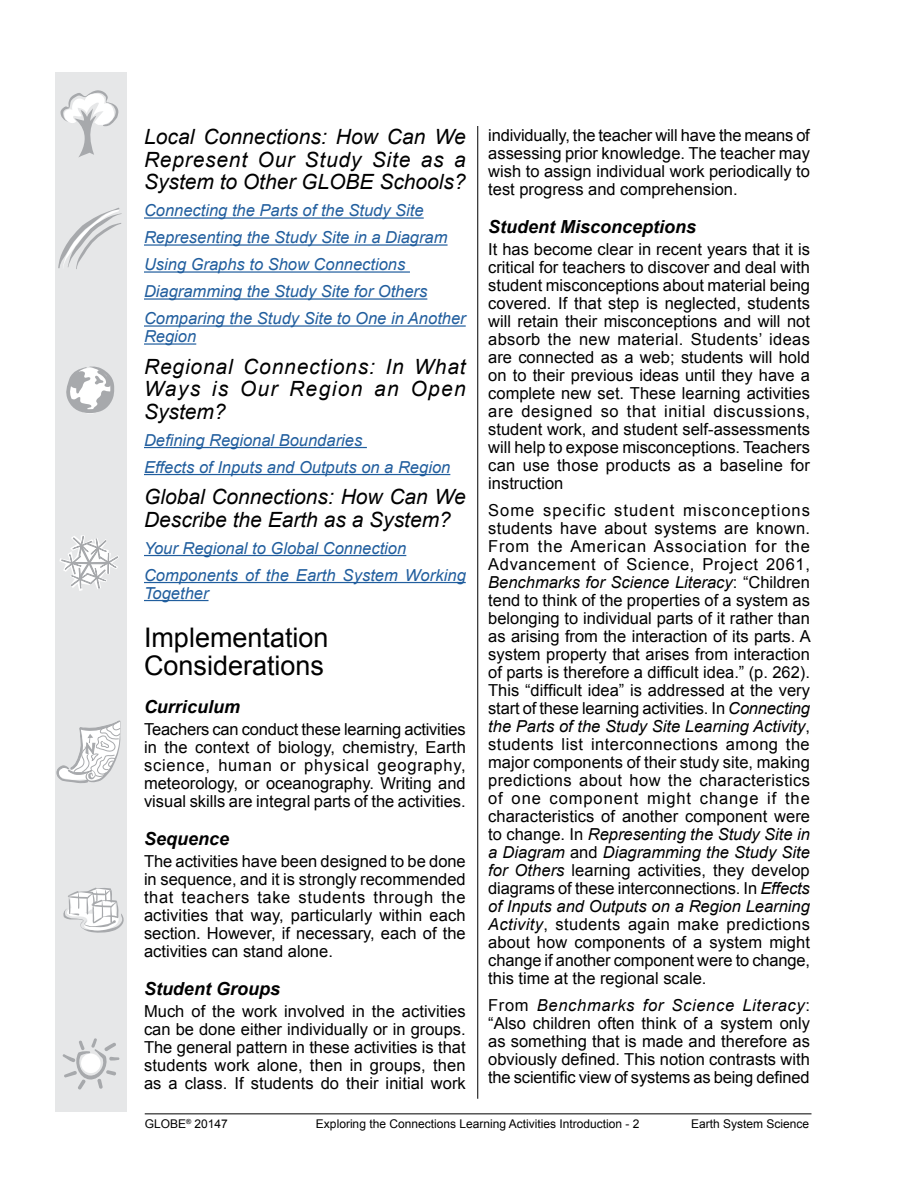
<style>
.page{position:relative;width:918px;height:1188px;background:#fff}
.page>*{position:absolute;margin:0;border:0;box-sizing:border-box;transform-origin:0 0}
.t1{font:27px/28.5px "Arial";color:#000}
.t2{font:italic 21px/22.5px "Arial";color:#000;text-align:justify}
.t3{font:italic 700 18px "Arial";color:#000}
.t4{font:16.5px/18px "Arial";color:#000;text-align:justify}
.t5{font:italic 16.5px/27px "Arial";color:#215e9e}
.t6{font:12px "Arial";color:#000}
.s1{font-style:italic}
</style>
<div class="page">
<hr style="left:477px;top:126px;width:1px;height:973px;background:#000">
<hr style="left:145px;top:1113px;width:667px;height:1px;background:#000">
<div style="left:55px;top:72px;width:71px;height:1040px;background:#e6e7e8"></div>
<svg style="left:62px;top:1038px;width:58px;height:52px"></svg>
<div style="left:81px;top:1054px;width:20px;height:19px;background:#fff;border-radius:50%"></div>
<svg style="left:58px;top:207px;width:64px;height:62px"></svg>
<svg style="left:59px;top:535px;width:60px;height:56px"></svg>
<svg style="left:66px;top:366px;width:48px;height:48px"></svg>
<svg style="left:63px;top:887px;width:61px;height:46px"></svg>
<svg style="left:60px;top:90px;width:58px;height:67px"></svg>
<svg style="left:57px;top:720px;width:64px;height:64px"></svg>
<hr style="left:144px;top:217px;width:280px;height:2px;background:#215e9e">
<hr style="left:144px;top:244px;width:304px;height:2px;background:#215e9e">
<hr style="left:144px;top:271px;width:266px;height:2px;background:#215e9e">
<hr style="left:144px;top:298px;width:283px;height:2px;background:#215e9e">
<hr style="left:144px;top:325px;width:322px;height:2px;background:#215e9e">
<hr style="left:144px;top:343px;width:52px;height:2px;background:#215e9e">
<hr style="left:144px;top:447px;width:223px;height:1px;background:#215e9e">
<hr style="left:144px;top:474px;width:306px;height:1px;background:#215e9e">
<hr style="left:144px;top:555px;width:262px;height:1px;background:#215e9e">
<hr style="left:144px;top:582px;width:322px;height:1px;background:#215e9e">
<hr style="left:144px;top:600px;width:65px;height:1px;background:#215e9e">
<p class="t2" style="left:144px;top:126px;width:323px">Local Connections: How Can We Represent Our Study Site as a System to Other GLOBE Schools?</p>
<p class="t5" style="left:144px;top:197px;width:323px">Connecting the Parts of the Study Site Representing the Study Site in a Diagram Using Graphs to Show Connections Diagramming the Study Site for Others Comparing the Study Site to One in Another</p>
<p class="t5" style="left:144px;top:323px;width:54px">Region</p>
<p class="t2" style="left:144px;top:355px;width:323px">Regional Connections: In What Ways is Our Region an Open System?</p>
<p class="t5" style="left:144px;top:427px;width:308px">Defining Regional Boundaries<br>Effects of Inputs and Outputs on a Region</p>
<p class="t2" style="left:144px;top:486px;width:323px">Global Connections: How Can We<br>Describe the Earth as a System?</p>
<p class="t5" style="left:144px;top:535px;width:323px">Your Regional to Global Connection<br>Components of the Earth System Working</p>
<p class="t5" style="left:144px;top:580px;width:66px">Together</p>
<h1 class="t1" style="left:144px;top:623px;width:186px">Implementation<br>Considerations</h1>
<p class="t3" style="left:144px;top:695px;width:98px">Curriculum</p>
<p class="t4" style="left:144px;top:721px;width:323px">Teachers can conduct these learning activities in the context of biology, chemistry, Earth science, human or physical geography, meteorology, or oceanography. Writing and visual skills are integral parts of the activities.</p>
<p class="t3" style="left:144px;top:827px;width:87px">Sequence</p>
<p class="t4" style="left:144px;top:853px;width:323px">The activities have been designed to be done in sequence, and it is strongly recommended that teachers take students through the activities that way, particularly within each section. However, if necessary, each of the activities can stand alone.</p>
<p class="t3" style="left:144px;top:977px;width:138px">Student Groups</p>
<p class="t4" style="left:144px;top:1003px;width:323px">Much of the work involved in the activities can be done either individually or in groups.<br>The general pattern in these activities is that students work alone, then in groups, then as a class. If students do their initial work</p>
<p class="t4" style="left:488px;top:126px;width:323px">individually, the teacher will have the means of assessing prior knowledge. The teacher may wish to assign individual work periodically to test progress and comprehension.</p>
<p class="t3" style="left:488px;top:215px;width:210px">Student Misconceptions</p>
<p class="t4" style="left:488px;top:240px;width:323px">It has become clear in recent years that it is critical for teachers to discover and deal with student misconceptions about material being covered. If that step is neglected, students will retain their misconceptions and will not absorb the new material. Students’ ideas are connected as a web; students will hold on to their previous ideas until they have a complete new set. These learning activities are designed so that initial discussions, student work, and student self-assessments will help to expose misconceptions. Teachers can use those products as a baseline for instruction</p>
<p class="t4" style="left:488px;top:501px;width:324px">Some specific student misconceptions students have about systems are known.<br>From the American Association for the Advancement of Science, Project 2061, <span class="s1">Benchmarks for Science Literacy</span>: “Children tend to think of the properties of a system as belonging to individual parts of it rather than as arising from the interaction of its parts. A system property that arises from interaction of parts is therefore a difficult idea.” (p. 262).<br>This “difficult idea” is addressed at the very start of these learning activities. In <span class="s1">Connecting the Parts of the Study Site Learning Activity</span>, students list interconnections among the major components of their study site, making predictions about how the characteristics of one component might change if the characteristics of another component were to change. In <span class="s1">Representing the Study Site in a Diagram</span> and <span class="s1">Diagramming the Study Site for Others</span> learning activities, they develop diagrams of these interconnections. In <span class="s1">Effects of Inputs and Outputs on a Region Learning Activity</span>, students again make predictions about how components of a system might change if another component were to change, this time at the regional scale.</p>
<p class="t4" style="left:488px;top:996px;width:323px">From <span class="s1">Benchmarks for Science Literacy</span>: “Also children often think of a system only as something that is made and therefore as obviously defined. This notion contrasts with the scientific view of systems as being defined</p>
<p class="t6" style="left:145px;top:1116px;width:85px">GLOBE<sup>®</sup> 20147</p>
<p class="t6" style="left:316px;top:1116px;width:325px">Exploring the Connections Learning Activities Introduction - 2</p>
<p class="t6" style="left:691px;top:1116px;width:120px">Earth System Science</p>
</div>
